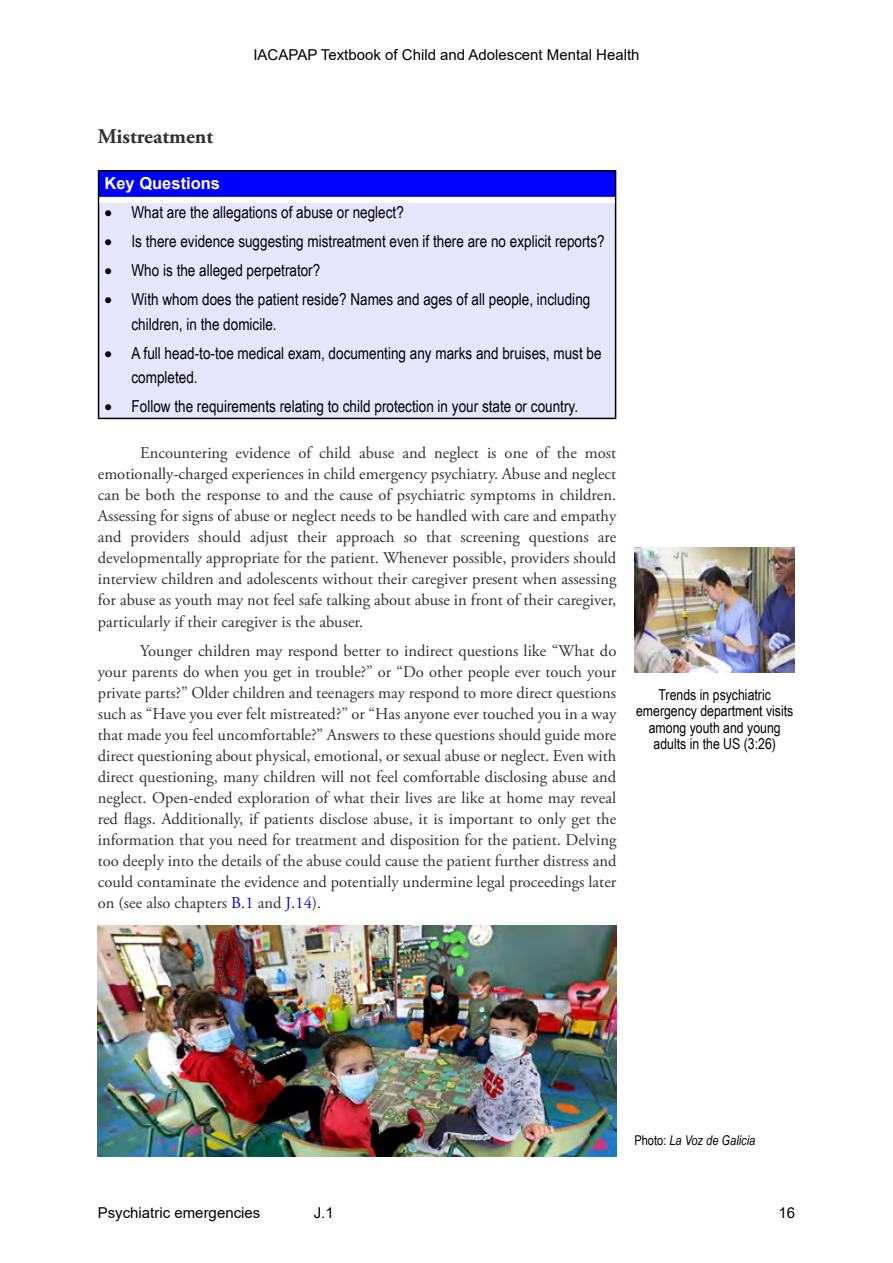
<style>
.page{position:relative;width:893px;height:1263px;background:#fff}
.page>*{position:absolute;margin:0;border:0;box-sizing:border-box;transform-origin:0 0}
.t1{font:700 21px "Adobe Garamond Pro";color:#323130}
.Book_style_1{font:16.5px/21px "Adobe Garamond Pro";color:#323130;text-align:justify}
.t2{font:16.5px/24.8px "Arial Narrow";color:#000}
.t3{font:700 16.5px "Arial";color:#fff}
.t4{font:15px/16.5px "Arial Narrow";color:#000;text-align:center}
.t5{font:15px "Arial";color:#000}
.t6{font:italic 13.5px "Arial Narrow";color:#000}
.s1{color:#1700cb}
.s2{font-style:normal}
</style>
<div class="page">
<div style="left:99px;top:171px;width:517px;height:29px;background:#00f"></div>
<div style="left:99px;top:200px;width:517px;height:218px;background:#e6e6ff"></div>
<hr style="left:98px;top:200px;width:1px;height:218px;background:#000">
<hr style="left:615px;top:200px;width:1px;height:218px;background:#000">
<hr style="left:98px;top:418px;width:518px;height:1px;background:#000">
<hr style="left:98px;top:170px;width:518px;height:2px;background:#000">
<svg style="left:98px;top:172px;width:1px;height:28px"></svg>
<svg style="left:615px;top:172px;width:1px;height:28px"></svg>
<div style="left:99px;top:197px;width:516px;height:6px;background:#fff"></div>
<img style="left:98px;top:926px;width:518px;height:231px">
<img style="left:634px;top:547px;width:160px;height:125px">
<p class="t5" style="left:253px;top:45px;width:388px">IACAPAP Textbook of Child and Adolescent Mental Health</p>
<p class="t1" style="left:98px;top:124px;width:117px">Mistreatment</p>
<p class="t3" style="left:105px;top:171px;width:117px">Key Questions</p>
<p class="t2" style="left:105px;top:199px;width:301px">• What are the allegations of abuse or neglect?</p>
<p class="t2" style="left:105px;top:228px;width:502px">• Is there evidence suggesting mistreatment even if there are no explicit reports?</p>
<p class="t2" style="left:105px;top:257px;width:217px">• Who is the alleged perpetrator?</p>
<p class="t2" style="left:132px;top:286px;width:460px;text-indent:-27px">• With whom does the patient reside? Names and ages of all people, including children, in the domicile.</p>
<p class="t2" style="left:132px;top:340px;width:472px;text-indent:-27px">• A full head-to-toe medical exam, documenting any marks and bruises, must be completed.</p>
<p class="t2" style="left:105px;top:394px;width:475px">• Follow the requirements relating to child protection in your state or country.</p>
<p class="Book_style_1" style="left:98px;top:443px;width:520px;text-indent:43px">Encountering evidence of child abuse and neglect is one of the most emotionally-charged experiences in child emergency psychiatry. Abuse and neglect can be both the response to and the cause of psychiatric symptoms in children.<br>Assessing for signs of abuse or neglect needs to be handled with care and empathy and providers should adjust their approach so that screening questions are developmentally appropriate for the patient. Whenever possible, providers should interview children and adolescents without their caregiver present when assessing for abuse as youth may not feel safe talking about abuse in front of their caregiver, particularly if their caregiver is the abuser.</p>
<p class="Book_style_1" style="left:98px;top:641px;width:520px;text-indent:43px">Younger children may respond better to indirect questions like “What do your parents do when you get in trouble?” or “Do other people ever touch your private parts?” Older children and teenagers may respond to more direct questions such as “Have you ever felt mistreated?” or “Has anyone ever touched you in a way that made you feel uncomfortable?” Answers to these questions should guide more direct questioning about physical, emotional, or sexual abuse or neglect. Even with direct questioning, many children will not feel comfortable disclosing abuse and neglect. Open-ended exploration of what their lives are like at home may reveal red flags. Additionally, if patients disclose abuse, it is important to only get the information that you need for treatment and disposition for the patient. Delving too deeply into the details of the abuse could cause the patient further distress and could contaminate the evidence and potentially undermine legal proceedings later on (see also chapters <span class="s1">B.1</span> and <span class="s1">J.14</span>).</p>
<p class="t4" style="left:636px;top:686px;width:159px">Trends in psychiatric emergency department visits among youth and young adults in the US (3:26)</p>
<p class="t6" style="left:634px;top:1131px;width:123px"><span class="s2">Photo:</span> La Voz de Galicia</p>
<p class="t5" style="left:98px;top:1202px;width:164px">Psychiatric emergencies</p>
<p class="t5" style="left:314px;top:1202px;width:22px">J.1</p>
<p class="t5" style="left:778px;top:1202px;width:18px">16</p>
</div>
